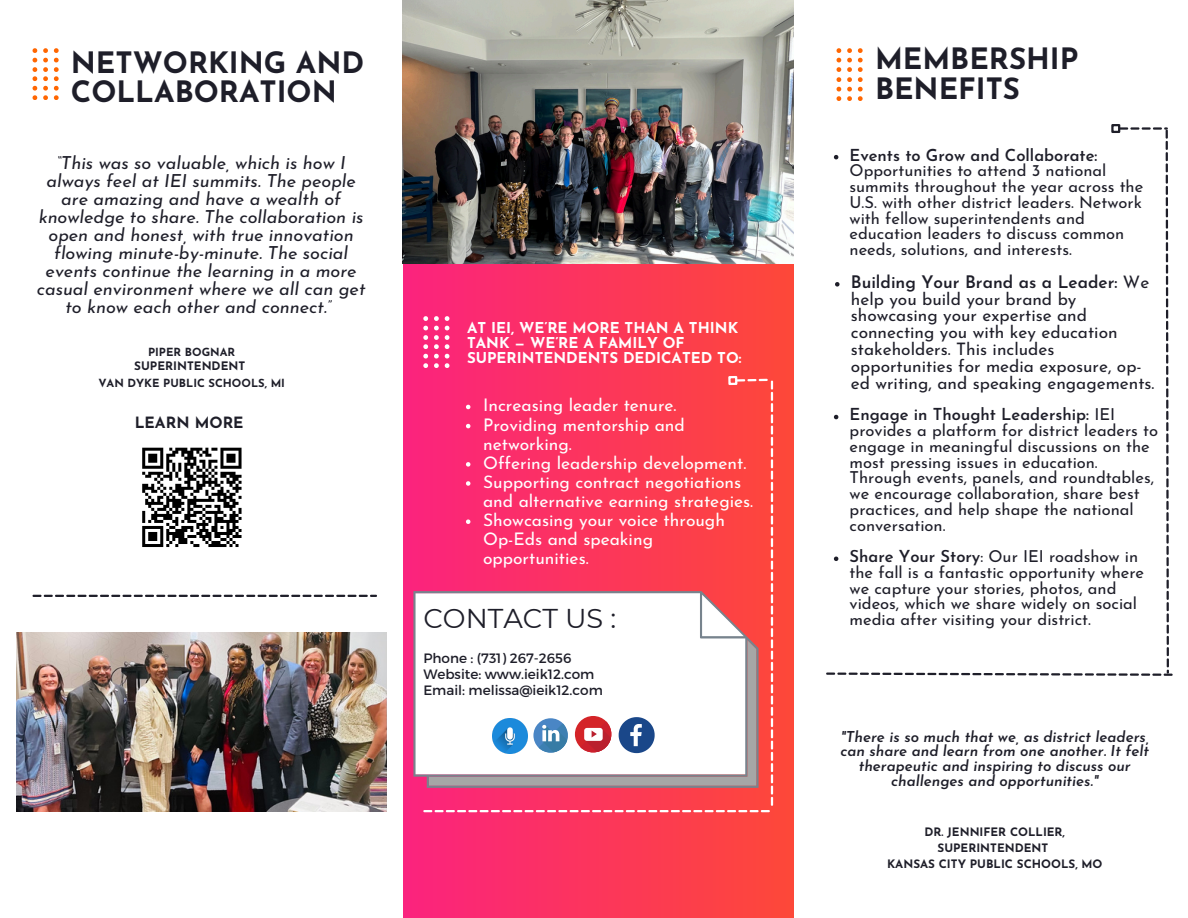
<style>
.page{position:relative;width:1188px;height:918px;background:#fff}
.page>*{position:absolute;margin:0;border:0;box-sizing:border-box;transform-origin:0 0}
.t1{font:700 29.4px/29.2px "Josefin Sans";color:#1e1e29}
.t2{font:27.15px "Montserrat";color:#1e1e29}
.t3{font:italic 18px/18px "Josefin Sans";color:#1e1e29;text-align:center}
.t4{font:17.4px/19.2px "Josefin Sans";color:#fff}
.t5{font:17.25px/16.8px "Josefin Sans";color:#1e1e29}
.t6{font:16.5px/15.8px "Josefin Sans";color:#1e1e29}
.t7{font:700 15.6px "Josefin Sans";color:#1e1e29}
.t8{font:italic 600 15px/14.7px "Josefin Sans";color:#1e1e29;text-align:center}
.t9{font:700 15px/14.7px "Josefin Sans";color:#fff}
.t10{font:13.65px/16px "Montserrat";color:#1e1e29}
.t11{font:700 11.7px "Josefin Sans";color:#1e1e29}
.t12{font:700 11.25px "Josefin Sans";color:#1e1e29}
.s1{font-weight:600}
</style>
<div class="page">
<div style="left:403px;top:264px;width:391px;height:654px;background:linear-gradient(to right,#fb237e,#fd4939)"></div>
<svg style="left:33px;top:48px;width:4px;height:52px"></svg>
<svg style="left:43px;top:48px;width:5px;height:52px"></svg>
<svg style="left:54px;top:48px;width:4px;height:52px"></svg>
<svg style="left:33px;top:595px;width:344px;height:2px"></svg>
<svg style="left:837px;top:48px;width:4px;height:53px"></svg>
<svg style="left:847px;top:48px;width:5px;height:53px"></svg>
<svg style="left:858px;top:48px;width:4px;height:53px"></svg>
<div style="left:1111px;top:124px;width:9px;height:9px;border:2px solid #1e1e29"></div>
<svg style="left:423px;top:316px;width:5px;height:52px"></svg>
<svg style="left:434px;top:316px;width:5px;height:52px"></svg>
<svg style="left:445px;top:316px;width:4px;height:52px"></svg>
<div style="left:728px;top:376px;width:9px;height:9px;border:2px solid #fff"></div>
<svg style="left:413px;top:591px;width:10px;height:197px"></svg>
<svg style="left:142px;top:447px;width:100px;height:100px"></svg>
<img style="left:16px;top:633px;width:370px;height:178px">
<img style="left:403px;top:0;width:390px;height:263px">
<svg style="left:826px;top:127px;width:347px;height:549px"></svg>
<svg style="left:423px;top:379px;width:350px;height:433px"></svg>
<p class="t1" style="left:71px;top:51px;width:295px">NETWORKING AND<br>COLLABORATION</p>
<p class="t3" style="left:37px;top:156px;width:330px">“This was so valuable, which is how I always feel at IEI summits. The people are amazing and have a wealth of knowledge to share. The collaboration is open and honest, with true innovation flowing minute-by-minute. The social events continue the learning in a more casual environment where we all can get to know each other and connect.”</p>
<p class="t12" style="left:148px;top:347px;width:89px">PIPER BOGNAR</p>
<p class="t11" style="left:134px;top:361px;width:112px">SUPERINTENDENT</p>
<p class="t12" style="left:98px;top:378px;width:188px">VAN DYKE PUBLIC SCHOOLS, MI</p>
<p class="t7" style="left:135px;top:417px;width:110px">LEARN MORE</p>
<p class="t9" style="left:467px;top:322px;width:276px">AT IEI, WE’RE MORE THAN A THINK<br>TANK — WE’RE A FAMILY OF<br>SUPERINTENDENTS DEDICATED TO:</p>
<h4 class="t4" style="left:483px;top:398px;width:195px">Increasing leader tenure.</h4>
<p class="t4" style="left:483px;top:417px;width:203px">Providing mentorship and networking.</p>
<p class="t4" style="left:483px;top:455px;width:265px">Offering leadership development.</p>
<p class="t4" style="left:483px;top:474px;width:272px">Supporting contract negotiations and alternative earning strategies.</p>
<p class="t4" style="left:483px;top:512px;width:243px">Showcasing your voice through<br>Op-Eds and speaking opportunities.</p>
<h4 class="t2" style="left:423px;top:602px;width:194px">CONTACT US :</h4>
<p class="t10" style="left:423px;top:650px;width:181px">Phone : (731) 267-2656<br>Website: www.ieik12.com<br>Email: melissa@ieik12.com</p>
<p class="t1" style="left:875px;top:47px;width:205px">MEMBERSHIP<br>BENEFITS</p>
<h1 class="t6" style="left:850px;top:149px;width:295px"><span class="s1">Events to Grow and Collaborate:<br></span>Opportunities to attend 3 national summits throughout the year across the U.S. with other district leaders. Network with fellow superintendents and education leaders to discuss common needs, solutions, and interests.</h1>
<p class="t5" style="left:851px;top:275px;width:305px"><span class="s1">Building Your Brand as a Leader:</span> We help you build your brand by showcasing your expertise and connecting you with key education stakeholders. This includes opportunities for media exposure, op&shy;ed writing, and speaking engagements.</p>
<p class="t6" style="left:850px;top:408px;width:310px"><span class="s1">Engage in Thought Leadership:</span> IEI provides a platform for district leaders to engage in meaningful discussions on the most pressing issues in education.<br>Through events, panels, and roundtables, we encourage collaboration, share best practices, and help shape the national conversation.</p>
<p class="t6" style="left:850px;top:550px;width:296px"><span class="s1">Share Your Story</span>: Our IEI roadshow in the fall is a fantastic opportunity where we capture your stories, photos, and videos, which we share widely on social media after visiting your district.</p>
<p class="t8" style="left:840px;top:731px;width:310px">"There is so much that we, as district leaders, can share and learn from one another. It felt therapeutic and inspiring to discuss our challenges and opportunities."</p>
<p class="t11" style="left:925px;top:827px;width:142px">DR. JENNIFER COLLIER,</p>
<p class="t11" style="left:938px;top:843px;width:112px">SUPERINTENDENT</p>
<p class="t11" style="left:887px;top:859px;width:217px">KANSAS CITY PUBLIC SCHOOLS, MO</p>
</div>
